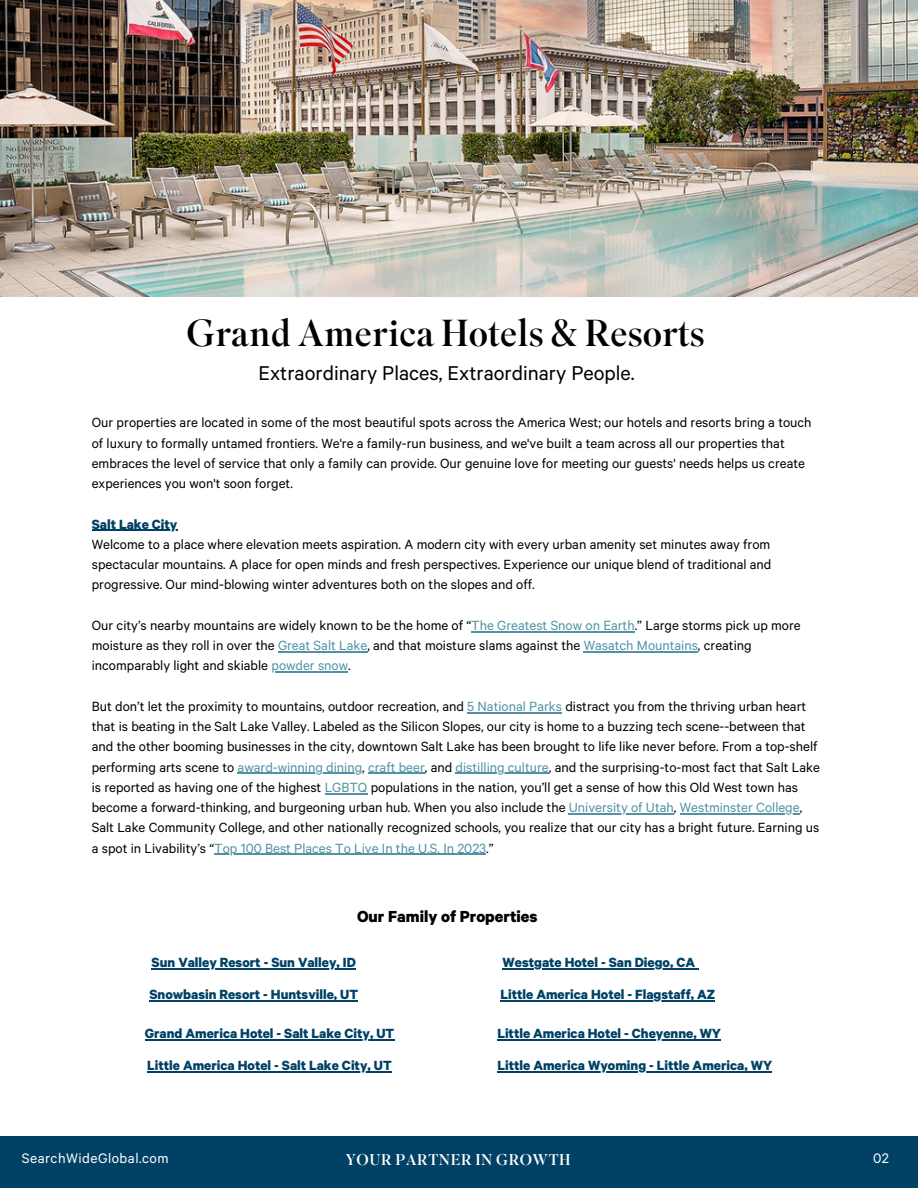
<style>
.page{position:relative;width:918px;height:1188px;background:#fff}
.page>*{position:absolute;margin:0;border:0;box-sizing:border-box;transform-origin:0 0}
.t1{font:37.5px "Superior Title";color:#000}
.t2{font:22.5px "Calibre";color:#000}
.t3{font:700 18px "Calibre";color:#000}
.t4{font:15.6px "Calibre";letter-spacing:.03em;color:#fff}
.t5{font:15.6px "Superior Title";letter-spacing:.03em;color:#fff}
.t6{font:15px/20.2px "Calibre";color:#000}
.t7{font:700 15px/31.8px "Calibre";color:#004165}
.s1{color:#5192a4}
</style>
<div class="page">
<div style="left:0;top:1136px;width:918px;height:52px;background:#004165"></div>
<img style="left:0;top:0;width:918px;height:297px">
<hr style="left:92px;top:530px;width:86px;height:1px;background:#004165">
<hr style="left:471px;top:631px;width:164px;height:1px;background:#5192a4">
<hr style="left:278px;top:651px;width:89px;height:1px;background:#5192a4">
<hr style="left:584px;top:651px;width:114px;height:1px;background:#5192a4">
<hr style="left:271px;top:671px;width:77px;height:2px;background:#5192a4">
<hr style="left:467px;top:712px;width:95px;height:1px;background:#5192a4">
<hr style="left:238px;top:773px;width:124px;height:1px;background:#5192a4">
<hr style="left:368px;top:773px;width:57px;height:1px;background:#5192a4">
<hr style="left:456px;top:773px;width:93px;height:1px;background:#5192a4">
<hr style="left:325px;top:793px;width:42px;height:1px;background:#5192a4">
<hr style="left:569px;top:813px;width:105px;height:1px;background:#5192a4">
<hr style="left:680px;top:813px;width:120px;height:1px;background:#5192a4">
<hr style="left:214px;top:854px;width:272px;height:1px;background:#5192a4">
<hr style="left:152px;top:969px;width:204px;height:1px;background:#004165">
<hr style="left:149px;top:1000px;width:209px;height:2px;background:#004165">
<hr style="left:145px;top:1039px;width:249px;height:1px;background:#004165">
<hr style="left:147px;top:1071px;width:245px;height:1px;background:#004165">
<hr style="left:503px;top:969px;width:192px;height:1px;background:#004165">
<hr style="left:501px;top:1000px;width:214px;height:2px;background:#004165">
<hr style="left:497px;top:1039px;width:224px;height:1px;background:#004165">
<hr style="left:498px;top:1071px;width:274px;height:1px;background:#004165">
<p class="t1" style="left:187px;top:309px;width:520px">Grand America Hotels &amp; Resorts</p>
<p class="t2" style="left:259px;top:364px;width:378px">Extraordinary Places, Extraordinary People.</p>
<p class="t6" style="left:92px;top:413px;width:721px">Our properties are located in some of the most beautiful spots across the America West; our hotels and resorts bring a touch of luxury to formally untamed frontiers. We're a family-run business, and we've built a team across all our properties that embraces the level of service that only a family can provide. Our genuine love for meeting our guests' needs helps us create experiences you won't soon forget.</p>
<p class="t7" style="left:92px;top:509px;width:87px">Salt Lake City</p>
<h2 class="t6" style="left:92px;top:535px;width:681px;text-align:justify">Welcome to a place where elevation meets aspiration. A modern city with every urban amenity set minutes away from spectacular mountains. A place for open minds and fresh perspectives. Experience our unique blend of traditional and progressive. Our mind-blowing winter adventures both on the slopes and off.</h2>
<h4 class="t6" style="left:92px;top:616px;width:710px">Our city’s nearby mountains are widely known to be the home of “<span class="s1">The Greatest Snow on Earth</span>.” Large storms pick up more moisture as they roll in over the <span class="s1">Great Salt Lake</span>, and that moisture slams against the <span class="s1">Wasatch Mountains</span>, creating incomparably light and skiable <span class="s1">powder snow</span>.</h4>
<h4 class="t6" style="left:92px;top:697px;width:730px">But don’t let the proximity to mountains, outdoor recreation, and <span class="s1">5 National Parks</span> distract you from the thriving urban heart that is beating in the Salt Lake Valley. Labeled as the Silicon Slopes, our city is home to a buzzing tech scene--between that and the other booming businesses in the city, downtown Salt Lake has been brought to life like never before. From a top-shelf performing arts scene to <span class="s1">award-winning dining</span>, <span class="s1">craft beer</span>, and <span class="s1">distilling culture</span>, and the surprising-to-most fact that Salt Lake</h4>
<h4 class="t6" style="left:92px;top:778px;width:712px">is reported as having one of the highest <span class="s1">LGBTQ</span> populations in the nation, you’ll get a sense of how this Old West town has become a forward-thinking, and burgeoning urban hub. When you also include the <span class="s1">University of Utah</span>, <span class="s1">Westminster College</span>,</h4>
<h4 class="t6" style="left:92px;top:818px;width:729px">Salt Lake Community College, and other nationally recognized schools, you realize that our city has a bright future. Earning us a spot in Livability’s “<span class="s1">Top 100 Best Places To Live In the U.S. In 2023</span>.”</h4>
<p class="t3" style="left:357px;top:909px;width:182px">Our Family of Properties</p>
<p class="t7" style="left:152px;top:948px;width:206px">Sun Valley Resort - Sun Valley, ID</p>
<p class="t7" style="left:149px;top:980px;width:210px">Snowbasin Resort - Huntsville, UT</p>
<h3 class="t7" style="left:145px;top:1018px;width:251px">Grand America Hotel - Salt Lake City, UT</h3>
<p class="t7" style="left:147px;top:1050px;width:246px">Little America Hotel - Salt Lake City, UT</p>
<p class="t7" style="left:501px;top:948px;width:216px">Westgate Hotel - San Diego, CA<br>Little America Hotel - Flagstaff, AZ</p>
<p class="t7" style="left:497px;top:1018px;width:276px">Little America Hotel - Cheyenne, WY<br>Little America Wyoming - Little America, WY</p>
<p class="t4" style="left:22px;top:1151px;width:148px">SearchWideGlobal.com</p>
<p class="t5" style="left:346px;top:1150px;width:226px">YOUR PARTNER IN GROWTH</p>
<h4 class="t4" style="left:873px;top:1151px;width:17px">02</h4>
</div>
